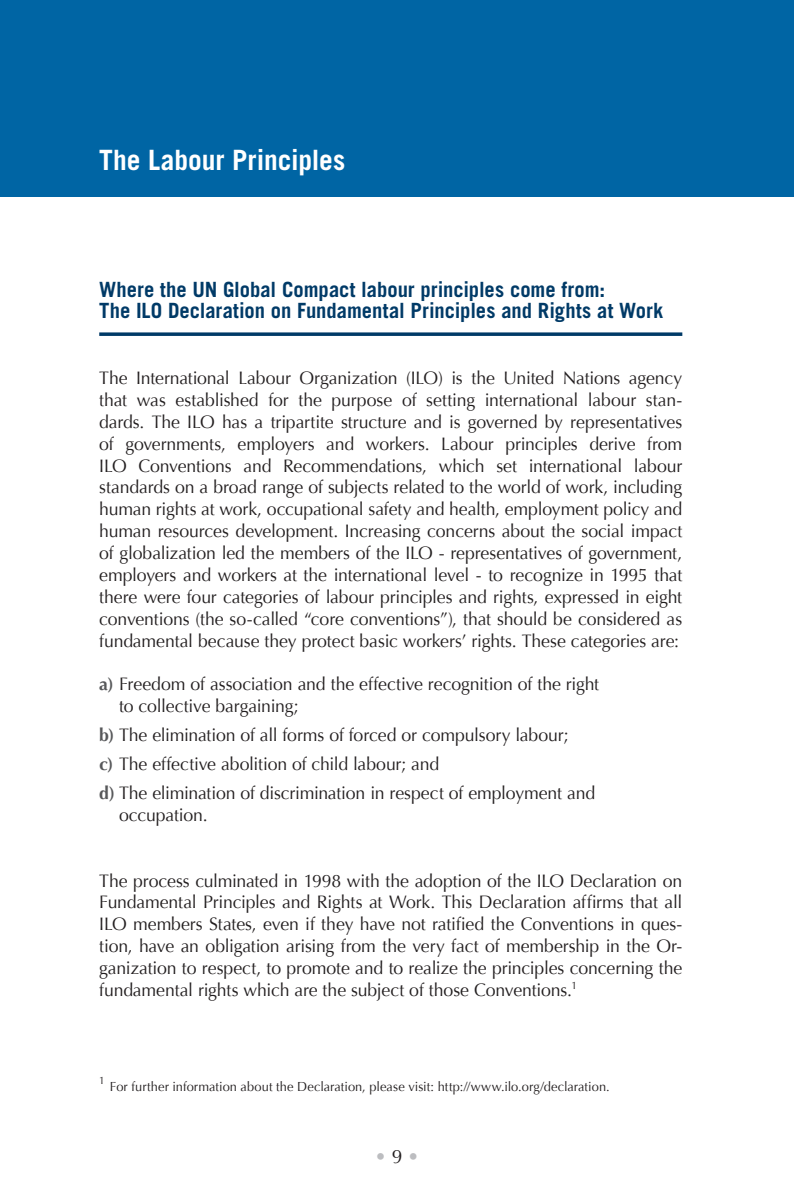
<style>
.page{position:relative;width:794px;height:1191px;background:#fff}
.page>*{position:absolute;margin:0;border:0;box-sizing:border-box;transform-origin:0 0}
.titre_chapitre{font:700 28px "Trade Gothic";letter-spacing:-.005em;color:#fff}
.pts_titres{font:700 21px/21.9px "Trade Gothic LT Std";color:#003a67}
.t1{font:19.25px "Optima";color:#bcbdc0}
.body{font:18.03px/21.9px "Optima";letter-spacing:-.005em;color:#231f20;text-align:justify}
.bold_coul{font:18.03px "Optima";letter-spacing:-.01em;color:#231f20}
.body-2{font:13.12px "Optima";letter-spacing:.005em;color:#231f20}
.body-3{font:10.5px "Optima";color:#231f20}
.s1{font-weight:700;color:#57585a}
.s2{color:#231f20}
</style>
<div class="page">
<div style="left:0;top:0;width:794px;height:196px;background:#0065a4"></div>
<svg style="left:99px;top:332px;width:583px;height:4px;background:#1f5279"></svg>
<p class="titre_chapitre" style="left:99px;top:143px;width:248px">The Labour Principles</p>
<p class="pts_titres" style="left:99px;top:278px;width:565px">Where the UN Global Compact labour principles come from:<br>The ILO Declaration on Fundamental Principles and Rights at Work</p>
<p class="body" style="left:99px;top:367px;width:584px">The International Labour Organization (ILO) is the United Nations agency that was established for the purpose of setting international labour stan&shy;dards. The ILO has a tripartite structure and is governed by representatives of governments, employers and workers. Labour principles derive from ILO Conventions and Recommendations, which set international labour standards on a broad range of subjects related to the world of work, including human rights at work, occupational safety and health, employment policy and human resources development. Increasing concerns about the social impact of globalization led the members of the ILO - representatives of government, employers and workers at the international level - to recognize in 1995 that there were four categories of labour principles and rights, expressed in eight conventions (the so-called “core conventions”), that should be considered as fundamental because they protect basic workers’ rights. These categories are:</p>
<p class="body" style="left:99px;top:673px;width:501px"><span class="s1">a)</span> Freedom of association and the effective recognition of the right</p>
<p class="body" style="left:119px;top:695px;width:181px">to collective bargaining;</p>
<p class="bold_coul" style="left:99px;top:724px;width:471px"><span class="s1">b)</span> The elimination of all forms of forced or compulsory labour;</p>
<p class="bold_coul" style="left:99px;top:753px;width:341px"><span class="s1">c)</span> The effective abolition of child labour; and</p>
<p class="bold_coul" style="left:99px;top:782px;width:497px"><span class="s1">d)</span> The elimination of discrimination in respect of employment and</p>
<p class="bold_coul" style="left:119px;top:804px;width:90px">occupation.</p>
<p class="body" style="left:99px;top:869px;width:584px">The process culminated in 1998 with the adoption of the ILO Declaration on Fundamental Principles and Rights at Work. This Declaration affirms that all ILO members States, even if they have not ratified the Conventions in ques&shy;tion, have an obligation arising from the very fact of membership in the Or&shy;ganization to respect, to promote and to realize the principles concerning the fundamental rights which are the subject of those Conventions.<sup>1</sup></p>
<p class="body-3" style="left:99px;top:1074px;width:7px">1</p>
<p class="body-2" style="left:110px;top:1078px;width:501px">For further information about the Declaration, please visit: http://www.ilo.org/declaration.</p>
<p class="t1" style="left:375px;top:1145px;width:46px">• <span class="s2">9</span> •</p>
</div>
